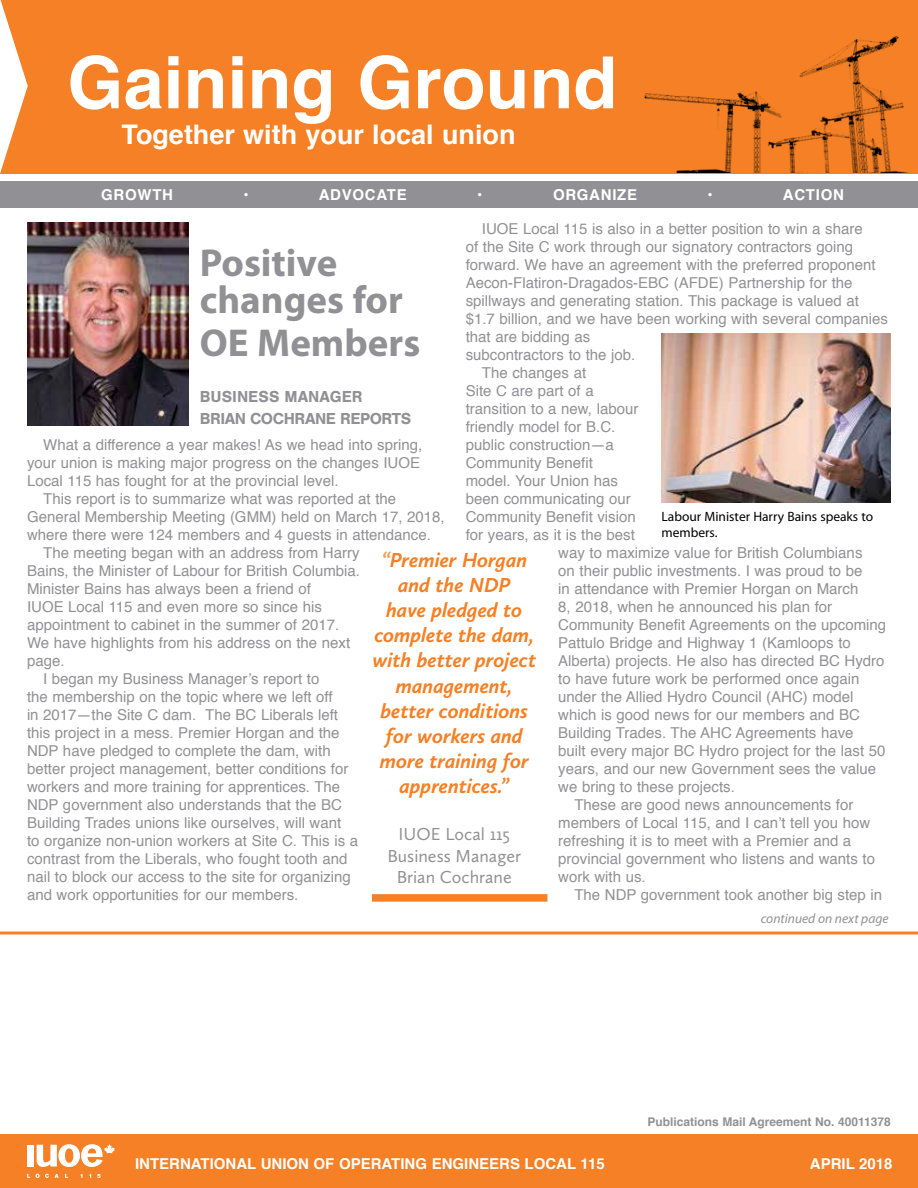
<style>
.page{position:relative;width:918px;height:1188px;background:#fff}
.page>*{position:absolute;margin:0;border:0;box-sizing:border-box;transform-origin:0 0}
.t1{font:700 72px "Helvetica";color:#fff}
.t2{font:700 39px/37.5px "Myriad Pro";color:#919195}
.t3{font:700 27px "Helvetica";color:#fff}
.t4{font:italic 700 21px/25.2px "Calluna Sans";color:#f58025;text-align:center}
.t5{font:18px/21.6px "Calluna Sans";color:#919195;text-align:center}
.t6{font:700 16.5px/22.8px "Nimbus San";letter-spacing:-.02em;color:#919195}
.t7{font:15px "Helvetica";color:#919195}
.t8{font:700 15px "Helvetica";color:#fff}
.t9{font:700 15px "Helvetica";letter-spacing:.045em;color:#fff}
.t10{font:13.5px/16.2px "Myriad Pro";color:#000}
.t11{font:italic 13.5px "Myriad Pro";color:#919195}
.t12{font:700 12px "Helvetica";color:#919195}
.s1{color:#f8974d}
</style>
<div class="page">
<hr style="left:0;top:932px;width:918px;height:2px;background:#f58025">
<div style="left:0;top:0;width:918px;height:202px;background:#f58025"></div>
<div style="left:0;top:181px;width:918px;height:27px;background:#919195"></div>
<div style="left:0;top:174px;width:918px;height:7px;background:#fff"></div>
<img style="left:27px;top:223px;width:162px;height:202px">
<img style="left:644px;top:36px;width:265px;height:137px">
<div style="left:0;top:1134px;width:918px;height:54px;background:#f58025"></div>
<svg style="left:36px;top:1174px;width:13px;height:4px"></svg>
<svg style="left:55px;top:1174px;width:4px;height:4px"></svg>
<svg style="left:97px;top:1174px;width:4px;height:4px"></svg>
<div style="left:27px;top:1145px;width:6px;height:21px;background:#fff"></div>
<svg style="left:37px;top:1144px;width:78px;height:23px"></svg>
<svg style="left:0;top:0;width:28px;height:174px"></svg>
<div style="left:372px;top:894px;width:175px;height:8px;background:#f58025"></div>
<img style="left:662px;top:334px;width:229px;height:168px">
<h1 class="t1" style="left:68px;top:25px;width:551px">Gaining Ground</h1>
<h3 class="t3" style="left:122px;top:113px;width:396px">Together with your local union</h3>
<p class="t8" style="left:101px;top:182px;width:73px">GROWTH</p>
<p class="t8" style="left:244px;top:182px;width:7px">•</p>
<p class="t9" style="left:319px;top:182px;width:89px">ADVOCATE</p>
<p class="t8" style="left:477px;top:182px;width:7px">•</p>
<p class="t9" style="left:553px;top:182px;width:86px">ORGANIZE</p>
<p class="t8" style="left:708px;top:182px;width:7px">•</p>
<p class="t8" style="left:783px;top:182px;width:62px">ACTION</p>
<p class="t7" style="left:482px;top:217px;width:382px">IUOE Local 115 is also in a better position to win a share</p>
<p class="t7" style="left:466px;top:235px;width:389px">of the Site C work through our signatory contractors going</p>
<p class="t7" style="left:466px;top:253px;width:411px">forward. We have an agreement with the preferred proponent</p>
<p class="t7" style="left:466px;top:271px;width:388px">Aecon-Flatiron-Dragados-EBC (AFDE) Partnership for the</p>
<p class="t7" style="left:466px;top:289px;width:395px">spillways and generating station. This package is valued at</p>
<p class="t7" style="left:466px;top:307px;width:424px">$1.7 billion, and we have been working with several companies</p>
<p class="t7" style="left:466px;top:325px;width:126px">that are bidding as</p>
<p class="t7" style="left:466px;top:343px;width:171px">subcontractors to the job.</p>
<p class="t7" style="left:482px;top:361px;width:106px">The changes at</p>
<p class="t7" style="left:466px;top:379px;width:129px">Site C are part of a</p>
<p class="t7" style="left:466px;top:397px;width:174px">transition to a new, labour</p>
<p class="t7" style="left:466px;top:415px;width:151px">friendly model for B.C.</p>
<p class="t7" style="left:466px;top:433px;width:149px">public construction—a</p>
<p class="t7" style="left:466px;top:451px;width:129px">Community Benefit</p>
<p class="t7" style="left:466px;top:469px;width:154px">model. Your Union has</p>
<p class="t7" style="left:466px;top:487px;width:167px">been communicating our</p>
<p class="t7" style="left:466px;top:505px;width:172px">Community Benefit vision</p>
<p class="t7" style="left:466px;top:523px;width:171px">for years, as it is the best</p>
<p class="t7" style="left:558px;top:541px;width:306px">way to maximize value for British Columbians</p>
<p class="t7" style="left:558px;top:559px;width:306px">on their public investments. I was proud to be</p>
<p class="t7" style="left:558px;top:577px;width:302px">in attendance with Premier Horgan on March</p>
<p class="t7" style="left:558px;top:595px;width:275px">8, 2018, when he announced his plan for</p>
<p class="t7" style="left:558px;top:613px;width:330px">Community Benefit Agreements on the upcoming</p>
<p class="t7" style="left:558px;top:631px;width:294px">Pattulo Bridge and Highway 1 (Kamloops to</p>
<p class="t7" style="left:558px;top:649px;width:328px">Alberta) projects. He also has directed BC Hydro</p>
<p class="t7" style="left:558px;top:667px;width:303px">to have future work be performed once again</p>
<p class="t7" style="left:558px;top:685px;width:297px">under the Allied Hydro Council (AHC) model</p>
<p class="t7" style="left:558px;top:703px;width:303px">which is good news for our members and BC</p>
<p class="t7" style="left:558px;top:721px;width:297px">Building Trades. The AHC Agreements have</p>
<p class="t7" style="left:558px;top:739px;width:329px">built every major BC Hydro project for the last 50</p>
<p class="t7" style="left:558px;top:757px;width:320px">years, and our new Government sees the value</p>
<p class="t7" style="left:558px;top:775px;width:178px">we bring to these projects.</p>
<p class="t7" style="left:574px;top:793px;width:280px">These are good news announcements for</p>
<p class="t7" style="left:558px;top:811px;width:313px">members of Local 115, and I can’t tell you how</p>
<p class="t7" style="left:558px;top:829px;width:295px">refreshing it is to meet with a Premier and a</p>
<p class="t7" style="left:558px;top:847px;width:318px">provincial government who listens and wants to</p>
<p class="t7" style="left:558px;top:865px;width:89px">work with us.</p>
<p class="t7" style="left:574px;top:883px;width:309px">The NDP government took another big step in</p>
<h2 class="t2" style="left:200px;top:242px;width:205px">Positive changes for</h2>
<h2 class="t2" style="left:200px;top:323px;width:222px">OE Members</h2>
<p class="t6" style="left:200px;top:385px;width:213px">BUSINESS MANAGER<br>BRIAN COCHRANE REPORTS</p>
<p class="t7" style="left:43px;top:433px;width:381px">What a difference a year makes! As we head into spring,</p>
<p class="t7" style="left:27px;top:451px;width:395px">your union is making major progress on the changes IUOE</p>
<p class="t7" style="left:27px;top:469px;width:313px">Local 115 has fought for at the provincial level.</p>
<p class="t7" style="left:43px;top:487px;width:355px">This report is to summarize what was reported at the</p>
<p class="t7" style="left:27px;top:505px;width:419px">General Membership Meeting (GMM) held on March 17, 2018,</p>
<p class="t7" style="left:27px;top:523px;width:405px">where there were 124 members and 4 guests in attendance.</p>
<p class="t7" style="left:43px;top:541px;width:318px">The meeting began with an address from Harry</p>
<p class="t7" style="left:27px;top:559px;width:335px">Bains, the Minister of Labour for British Columbia.</p>
<p class="t7" style="left:27px;top:577px;width:285px">Minister Bains has always been a friend of</p>
<p class="t7" style="left:27px;top:595px;width:296px">IUOE Local 115 and even more so since his</p>
<p class="t7" style="left:27px;top:613px;width:314px">appointment to cabinet in the summer of 2017.</p>
<p class="t7" style="left:27px;top:631px;width:325px">We have highlights from his address on the next</p>
<p class="t7" style="left:27px;top:649px;width:39px">page.</p>
<p class="t7" style="left:43px;top:667px;width:278px">I began my Business Manager’s report to</p>
<p class="t7" style="left:27px;top:685px;width:307px">the membership on the topic where we left off</p>
<p class="t7" style="left:27px;top:703px;width:313px">in 2017—the Site C dam. The BC Liberals left</p>
<p class="t7" style="left:27px;top:721px;width:314px">this project in a mess. Premier Horgan and the</p>
<p class="t7" style="left:27px;top:739px;width:305px">NDP have pledged to complete the dam, with</p>
<p class="t7" style="left:27px;top:757px;width:323px">better project management, better conditions for</p>
<p class="t7" style="left:27px;top:775px;width:315px">workers and more training for apprentices. The</p>
<p class="t7" style="left:27px;top:793px;width:316px">NDP government also understands that the BC</p>
<p class="t7" style="left:27px;top:811px;width:316px">Building Trades unions like ourselves, will want</p>
<p class="t7" style="left:27px;top:829px;width:333px">to organize non-union workers at Site C. This is a</p>
<p class="t7" style="left:27px;top:847px;width:322px">contrast from the Liberals, who fought tooth and</p>
<p class="t7" style="left:27px;top:865px;width:325px">nail to block our access to the site for organizing</p>
<p class="t7" style="left:27px;top:883px;width:273px">and work opportunities for our members.</p>
<p class="t10" style="left:662px;top:508px;width:213px">Labour Minister Harry Bains speaks to members.</p>
<h3 class="t4" style="left:373px;top:547px;width:165px"><span class="s1">“</span>Premier Horgan and the NDP<br>have pledged to complete the dam, with better project management, better conditions for workers and more training for apprentices.”</h3>
<p class="t5" style="left:387px;top:823px;width:135px">IUOE Local 115<br>Business Manager<br>Brian Cochrane</p>
<p class="t11" style="left:761px;top:910px;width:129px">continued on next page</p>
<p class="t12" style="left:647px;top:1112px;width:245px">Publications Mail Agreement No. 40011378</p>
<p class="t8" style="left:135px;top:1152px;width:471px">INTERNATIONAL UNION OF OPERATING ENGINEERS LOCAL 115</p>
<p class="t8" style="left:810px;top:1152px;width:84px">APRIL 2018</p>
</div>
